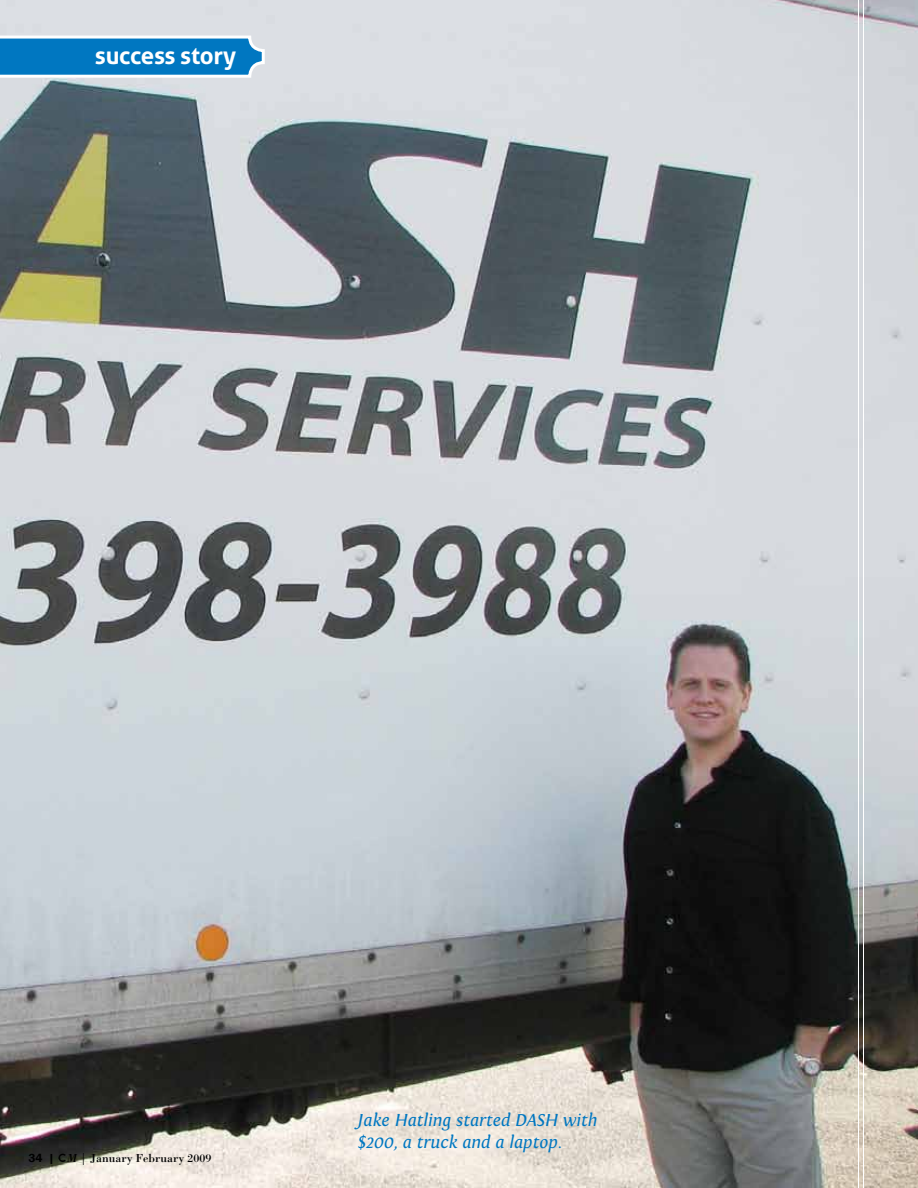
<style>
.page{position:relative;width:918px;height:1188px;background:#fff}
.page>*{position:absolute;margin:0;border:0;box-sizing:border-box;transform-origin:0 0}
.t1{font:700 24px "Aller";letter-spacing:-.01em;color:#fff}
.t2{font:italic 18px/21.6px "Fontin";color:#0077c1}
.t3{font:12px "Bodoni";color:#000}
.s1{font-family:"Franklin Gothic";font-weight:600}
.s2{font-family:"Telegrafico";font-size:15.75px}
.s3{font-style:italic}
</style>
<div class="page">
<img style="left:0;top:0;width:918px;height:1188px">
<svg style="left:0;top:36px;width:265px;height:42px;background:#2b8dca"></svg>
<hr style="left:863px;top:0;width:1px;height:1188px;background:#fff">
<hr style="left:858px;top:0;width:1px;height:1188px;background:#fff">
<h1 class="t1" style="left:95px;top:41px;width:143px">success story</h1>
<p class="t3" style="left:28px;top:1150px;width:185px"><span class="s1">34 |</span> <span class="s2">C</span><span class="s3">M |</span> January February 2009</p>
<p class="t2" style="left:358px;top:1109px;width:241px">Jake Hatling started DASH with $200, a truck and a laptop.</p>
</div>
